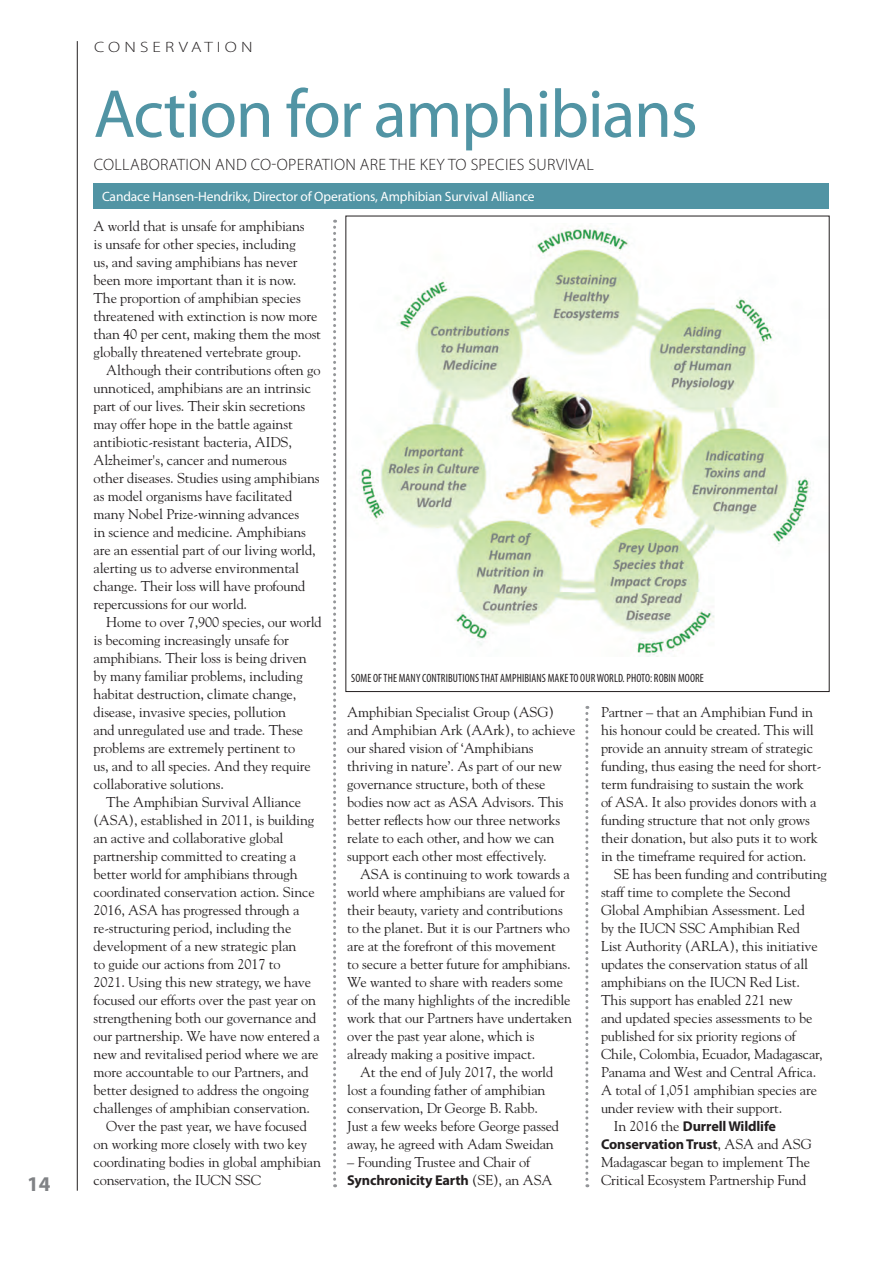
<style>
.page{position:relative;width:893px;height:1263px;background:#fff}
.page>*{position:absolute;margin:0;border:0;box-sizing:border-box;transform-origin:0 0}
.t1{font:68.55px "Myriad Pro";letter-spacing:-.02em;color:#5194a4}
.t2{font:700 21px "Myriad Pro";color:#808285}
.t3{font:300 16.5px "Myriad Pro";letter-spacing:.02em;color:#231f20}
.t4{font:300 15px "Myriad Pro";letter-spacing:.23em;color:#231f20;scale:1.2 1}
.t5{font:14.25px/18px "Goudy";letter-spacing:-.01em;color:#231f20}
.t6{font:13.5px "Myriad Pro";letter-spacing:-.01em;color:#fff}
.t7{font:condensed 12px "Myriad Pro";letter-spacing:.01em;color:#231f20;scale:.94 1}
.s1{font-family:"Myriad Pro";font-weight:700}
</style>
<div class="page">
<hr style="left:77px;top:41px;width:1px;height:1150px;background:#231f20">
<svg style="left:333px;top:220px;width:3px;height:967px"></svg>
<svg style="left:585px;top:706px;width:3px;height:481px"></svg>
<div style="left:94px;top:183px;width:735px;height:25px;background:#5194a4"></div>
<img style="left:359px;top:228px;width:452px;height:429px">
<h2 class="t2" style="left:27px;top:1170px;width:25px">14</h2>
<p class="t4" style="left:94px;top:38px;width:134px">CONSERVATION</p>
<p class="t1" style="left:94px;top:72px;width:606px">Action for amphibians</p>
<p class="t3" style="left:94px;top:154px;width:502px">COLLABORATION AND CO-OPERATION ARE THE KEY TO SPECIES SURVIVAL</p>
<p class="t6" style="left:102px;top:188px;width:434px">Candace Hansen-Hendrikx, Director of Operations, Amphibian Survival Alliance</p>
<p class="t5" style="left:94px;top:217px;width:229px">A world that is unsafe for amphibians<br>is unsafe for other species, including<br>us, and saving amphibians has never been more important than it is now.<br>The proportion of amphibian species threatened with extinction is now more than 40 per cent, making them the most globally threatened vertebrate group.</p>
<p class="t5" style="left:94px;top:361px;width:228px;text-indent:13px">Although their contributions often go unnoticed, amphibians are an intrinsic part of our lives. Their skin secretions may offer hope in the battle against antibiotic-resistant bacteria, AIDS, Alzheimer's, cancer and numerous other diseases. Studies using amphibians as model organisms have facilitated many Nobel Prize-winning advances<br>in science and medicine. Amphibians are an essential part of our living world, alerting us to adverse environmental change. Their loss will have profound repercussions for our world.</p>
<p class="t5" style="left:94px;top:613px;width:230px;text-indent:13px">Home to over 7,900 species, our world is becoming increasingly unsafe for amphibians. Their loss is being driven by many familiar problems, including habitat destruction, climate change, disease, invasive species, pollution<br>and unregulated use and trade. These problems are extremely pertinent to<br>us, and to all species. And they require collaborative solutions.</p>
<p class="t5" style="left:94px;top:793px;width:228px;text-indent:13px">The Amphibian Survival Alliance (ASA), established in 2011, is building an active and collaborative global partnership committed to creating a better world for amphibians through coordinated conservation action. Since 2016, ASA has progressed through a re-structuring period, including the development of a new strategic plan<br>to guide our actions from 2017 to<br>2021. Using this new strategy, we have focused our efforts over the past year on strengthening both our governance and our partnership. We have now entered a new and revitalised period where we are more accountable to our Partners, and better designed to address the ongoing challenges of amphibian conservation.</p>
<p class="t5" style="left:94px;top:1117px;width:229px;text-indent:13px">Over the past year, we have focused on working more closely with two key coordinating bodies in global amphibian conservation, the IUCN SSC</p>
<p class="t7" style="left:351px;top:670px;width:377px">SOME OF THE MANY CONTRIBUTIONS THAT AMPHIBIANS MAKE TO OUR WORLD. PHOTO: ROBIN MOORE</p>
<p class="t5" style="left:347px;top:703px;width:230px">Amphibian Specialist Group (ASG) and Amphibian Ark (AArk), to achieve our shared vision of ‘Amphibians thriving in nature’. As part of our new governance structure, both of these bodies now act as ASA Advisors. This better reflects how our three networks relate to each other, and how we can support each other most effectively.</p>
<p class="t5" style="left:347px;top:865px;width:226px;text-indent:13px">ASA is continuing to work towards a world where amphibians are valued for their beauty, variety and contributions to the planet. But it is our Partners who are at the forefront of this movement<br>to secure a better future for amphibians.<br>We wanted to share with readers some of the many highlights of the incredible work that our Partners have undertaken over the past year alone, which is already making a positive impact.</p>
<p class="t5" style="left:347px;top:1062px;width:213px;text-indent:13px">At the end of July 2017, the world lost a founding father of amphibian conservation, Dr George B. Rabb.<br>Just a few weeks before George passed away, he agreed with Adam Sweidan</p>
<p class="t5" style="left:347px;top:1152px;width:207px">– Founding Trustee and Chair of<br><span class="s1">Synchronicity Earth</span> (SE), an ASA</p>
<p class="t5" style="left:601px;top:702px;width:222px">Partner – that an Amphibian Fund in his honour could be created. This will provide an annuity stream of strategic funding, thus easing the need for short&shy;term fundraising to sustain the work<br>of ASA. It also provides donors with a funding structure that not only grows their donation, but also puts it to work in the timeframe required for action.</p>
<p class="t5" style="left:601px;top:864px;width:227px;text-indent:13px">SE has been funding and contributing staff time to complete the Second Global Amphibian Assessment. Led<br>by the IUCN SSC Amphibian Red<br>List Authority (ARLA), this initiative updates the conservation status of all amphibians on the IUCN Red List.<br>This support has enabled 221 new<br>and updated species assessments to be published for six priority regions of Chile, Colombia, Ecuador, Madagascar, Panama and West and Central Africa.<br>A total of 1,051 amphibian species are under review with their support.</p>
<p class="t5" style="left:601px;top:1116px;width:212px;text-indent:13px">In 2016 the <span class="s1">Durrell Wildlife Conservation Trust</span>, ASA and ASG Madagascar began to implement The Critical Ecosystem Partnership Fund</p>
</div>
